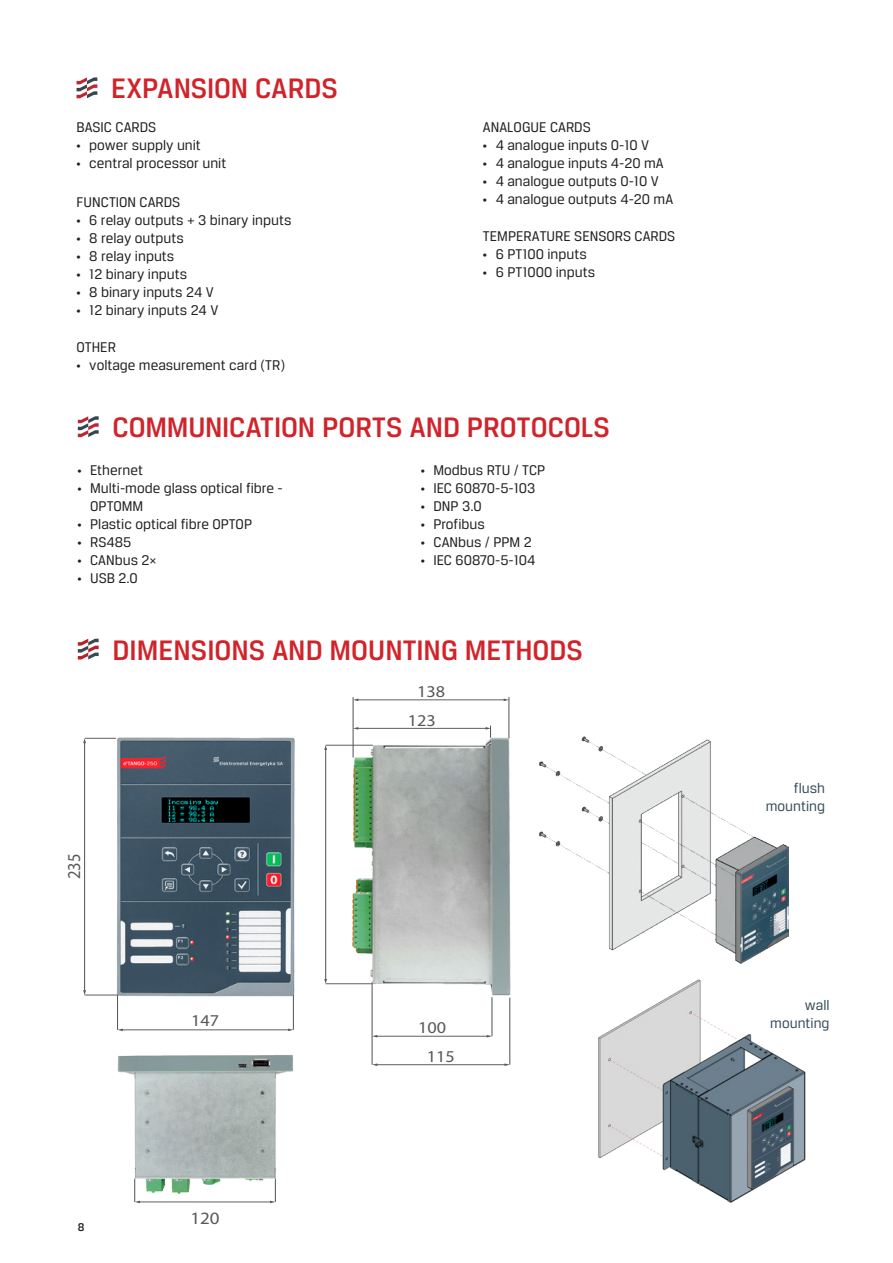
<style>
.page{position:relative;width:893px;height:1263px;background:#fff}
.page>*{position:absolute;margin:0;border:0;box-sizing:border-box;transform-origin:0 0}
.duze_naglowki{font:500 30px "Breuer Text";color:#d1232a}
.t1{font:18.15px "Myriad Pro";color:#57585a;scale:.91 1}
.t2{font:17.4px "Myriad Pro";color:#57585a;scale:1.1 1}
.t3{font:16.65px/28.5px "Myriad Pro";color:#57585a;text-align:center;scale:1.1 1}
.t4{font:15px/18px "Breuer Text";color:#231f20}
.podpisy_obrazkow{font:15px "Breuer Text";color:#364d59}
.t5{font:500 12px "Breuer Text";color:#231f20}
.s1{font-family:"Myriad Pro"}
</style>
<div class="page">
<img style="left:539px;top:737px;width:250px;height:227px">
<svg style="left:78px;top:416px;width:21px;height:21px"></svg>
<svg style="left:77px;top:77px;width:20px;height:21px"></svg>
<svg style="left:78px;top:639px;width:21px;height:20px"></svg>
<img style="left:352px;top:697px;width:159px;height:369px">
<img style="left:117px;top:1009px;width:263px;height:195px">
<img style="left:83px;top:715px;width:291px;height:307px">
<img style="left:165px;top:799px;width:66px;height:23px">
<hr style="left:117px;top:995px;width:1px;height:35px;background:#57585a">
<hr style="left:293px;top:995px;width:1px;height:35px;background:#57585a">
<hr style="left:122px;top:1029px;width:167px;height:1px;background:#57585a">
<svg style="left:288px;top:1028px;width:5px;height:3px"></svg>
<svg style="left:118px;top:1028px;width:5px;height:3px"></svg>
<hr style="left:139px;top:1202px;width:132px;height:1px;background:#57585a">
<svg style="left:134px;top:1179px;width:6px;height:24px"></svg>
<hr style="left:492px;top:997px;width:1px;height:39px;background:#57585a">
<hr style="left:376px;top:1036px;width:112px;height:1px;background:#57585a">
<hr style="left:509px;top:697px;width:1px;height:41px;background:#57585a">
<hr style="left:357px;top:700px;width:148px;height:1px;background:#57585a">
<svg style="left:504px;top:698px;width:5px;height:3px"></svg>
<hr style="left:85px;top:738px;width:31px;height:1px;background:#57585a">
<hr style="left:85px;top:995px;width:33px;height:1px;background:#57585a">
<hr style="left:84px;top:742px;width:1px;height:249px;background:#57585a">
<svg style="left:83px;top:990px;width:3px;height:5px"></svg>
<svg style="left:83px;top:738px;width:3px;height:5px"></svg>
<hr style="left:326px;top:745px;width:47px;height:1px;background:#57585a">
<hr style="left:326px;top:983px;width:46px;height:1px;background:#57585a">
<hr style="left:325px;top:749px;width:1px;height:231px;background:#57585a">
<svg style="left:324px;top:979px;width:3px;height:5px"></svg>
<svg style="left:324px;top:745px;width:3px;height:5px"></svg>
<svg style="left:270px;top:1179px;width:6px;height:24px"></svg>
<hr style="left:372px;top:982px;width:1px;height:83px;background:#57585a">
<hr style="left:510px;top:998px;width:1px;height:67px;background:#57585a">
<hr style="left:376px;top:1064px;width:129px;height:1px;background:#57585a">
<svg style="left:505px;top:1063px;width:5px;height:3px"></svg>
<svg style="left:372px;top:1063px;width:5px;height:3px"></svg>
<hr style="left:353px;top:697px;width:1px;height:60px;background:#57585a">
<hr style="left:357px;top:728px;width:130px;height:1px;background:#57585a">
<svg style="left:486px;top:726px;width:5px;height:12px"></svg>
<svg style="left:353px;top:727px;width:5px;height:3px"></svg>
<img style="left:598px;top:979px;width:208px;height:224px">
<p class="duze_naglowki" style="left:111px;top:72px;width:228px">EXPANSION CARDS</p>
<p class="t4" style="left:77px;top:118px;width:81px">BASIC CARDS</p>
<p class="t4" style="left:77px;top:136px;width:126px"><span class="s1">•</span> power supply unit</p>
<p class="t4" style="left:77px;top:154px;width:151px"><span class="s1">•</span> central processor unit</p>
<p class="t4" style="left:77px;top:193px;width:105px">FUNCTION CARDS</p>
<p class="t4" style="left:77px;top:211px;width:216px"><span class="s1">•</span> 6 relay outputs + 3 binary inputs</p>
<p class="t4" style="left:77px;top:229px;width:109px"><span class="s1">•</span> 8 relay outputs</p>
<p class="t4" style="left:77px;top:247px;width:99px"><span class="s1">•</span> 8 relay inputs</p>
<p class="t4" style="left:77px;top:265px;width:112px"><span class="s1">•</span> 12 binary inputs</p>
<p class="t4" style="left:77px;top:283px;width:139px"><span class="s1">•</span> 8 binary inputs 24 V</p>
<p class="t4" style="left:77px;top:301px;width:143px"><span class="s1">•</span> 12 binary inputs 24 V</p>
<p class="t4" style="left:77px;top:338px;width:41px">OTHER</p>
<p class="t4" style="left:77px;top:356px;width:210px"><span class="s1">•</span> voltage measurement card (TR)</p>
<p class="t4" style="left:483px;top:118px;width:109px">ANALOGUE CARDS</p>
<p class="t4" style="left:483px;top:136px;width:168px"><span class="s1">•</span> 4 analogue inputs 0-10 V</p>
<p class="t4" style="left:483px;top:154px;width:182px"><span class="s1">•</span> 4 analogue inputs 4-20 mA</p>
<p class="t4" style="left:483px;top:172px;width:177px"><span class="s1">•</span> 4 analogue outputs 0-10 V</p>
<p class="t4" style="left:483px;top:190px;width:192px"><span class="s1">•</span> 4 analogue outputs 4-20 mA</p>
<p class="t4" style="left:483px;top:227px;width:194px">TEMPERATURE SENSORS CARDS</p>
<p class="t4" style="left:483px;top:245px;width:105px"><span class="s1">•</span> 6 PT100 inputs</p>
<p class="t4" style="left:483px;top:263px;width:114px"><span class="s1">•</span> 6 PT1000 inputs</p>
<p class="duze_naglowki" style="left:112px;top:411px;width:499px">COMMUNICATION PORTS AND PROTOCOLS</p>
<p class="t4" style="left:77px;top:461px;width:67px"><span class="s1">•</span> Ethernet</p>
<p class="t4" style="left:90px;top:479px;width:194px;text-indent:-13px"><span class="s1">•</span> Multi-mode glass optical fibre -<br>OPTOMM</p>
<p class="t4" style="left:77px;top:515px;width:176px"><span class="s1">•</span> Plastic optical fibre OPTOP</p>
<p class="t4" style="left:77px;top:533px;width:55px"><span class="s1">•</span> RS485</p>
<p class="t4" style="left:77px;top:551px;width:81px"><span class="s1">•</span> CANbus 2×</p>
<p class="t4" style="left:77px;top:569px;width:62px"><span class="s1">•</span> USB 2.0</p>
<p class="t4" style="left:421px;top:461px;width:126px"><span class="s1">•</span> Modbus RTU / TCP</p>
<p class="t4" style="left:421px;top:479px;width:116px"><span class="s1">•</span> IEC 60870-5-103</p>
<p class="t4" style="left:421px;top:497px;width:63px"><span class="s1">•</span> DNP 3.0</p>
<p class="t4" style="left:421px;top:515px;width:66px"><span class="s1">•</span> Profibus</p>
<p class="t4" style="left:421px;top:533px;width:113px"><span class="s1">•</span> CANbus / PPM 2</p>
<p class="t4" style="left:421px;top:551px;width:116px"><span class="s1">•</span> IEC 60870-5-104</p>
<p class="duze_naglowki" style="left:112px;top:633px;width:472px">DIMENSIONS AND MOUNTING METHODS</p>
<p class="t1" style="left:63px;top:879px;width:30px;rotate:-90deg">235</p>
<p class="t5" style="left:78px;top:1220px;width:8px">8</p>
<p class="t3" style="left:191px;top:1006px;width:27px">147</p>
<p class="t2" style="left:190px;top:1207px;width:28px">120</p>
<p class="t3" style="left:408px;top:677px;width:35px">138<br>123</p>
<p class="t3" style="left:418px;top:1013px;width:27px">100</p>
<p class="t3" style="left:427px;top:1042px;width:27px">115</p>
<p class="podpisy_obrazkow" style="left:794px;top:780px;width:33px">flush</p>
<p class="podpisy_obrazkow" style="left:766px;top:798px;width:61px">mounting</p>
<p class="podpisy_obrazkow" style="left:805px;top:997px;width:26px">wall</p>
<p class="podpisy_obrazkow" style="left:770px;top:1015px;width:61px">mounting</p>
</div>
